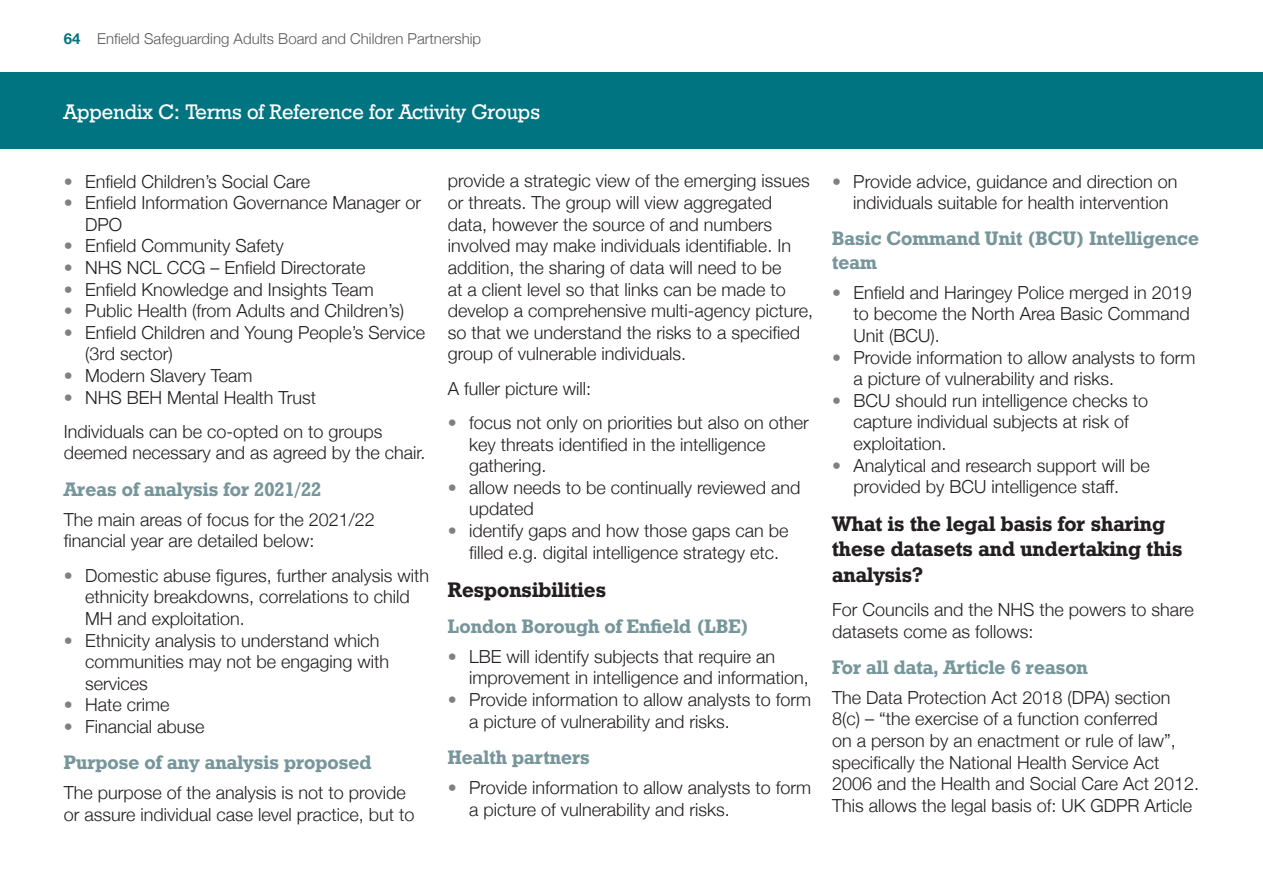
<style>
.page{position:relative;width:1263px;height:893px;background:#fff}
.page>*{position:absolute;margin:0;border:0;box-sizing:border-box;transform-origin:0 0}
.t1{font:21px/25.2px "Geometric Slab 712 BT Bold A";color:#231f20}
.t2{font:21px "Geometric Slab 712 BT Medium A";color:#fff}
.t3{font:19.5px/23.4px "Geometric Slab 712 BT Bold A";color:#77969b}
.t4{font:300 18px/21.6px "Helvetica Neue";color:#231f20}
.t5{font:300 15px "Helvetica Neue";color:#58595b}
.s1{font-weight:700;color:#007481}
.s2{color:#807f83}
</style>
<div class="page">
<div style="left:0;top:72px;width:1263px;height:77px;background:#007481"></div>
<p class="t5" style="left:64px;top:27px;width:419px"><span class="s1">64</span> Enfield Safeguarding Adults Board and Children Partnership</p>
<p class="t2" style="left:64px;top:98px;width:478px">Appendix C: Terms of Reference for Activity Groups</p>
<p class="t4" style="left:64px;top:169px;width:248px"><span class="s2">•</span> Enfield Children’s Social Care</p>
<p class="t4" style="left:85px;top:191px;width:338px;text-indent:-21px"><span class="s2">•</span> Enfield Information Governance Manager or<br>DPO</p>
<p class="t4" style="left:64px;top:234px;width:221px"><span class="s2">•</span> Enfield Community Safety</p>
<p class="t4" style="left:64px;top:255px;width:303px"><span class="s2">•</span> NHS NCL CCG – Enfield Directorate</p>
<p class="t4" style="left:64px;top:277px;width:311px"><span class="s2">•</span> Enfield Knowledge and Insights Team</p>
<p class="t4" style="left:64px;top:299px;width:342px"><span class="s2">•</span> Public Health (from Adults and Children’s)</p>
<p class="t4" style="left:85px;top:320px;width:342px;text-indent:-21px"><span class="s2">•</span> Enfield Children and Young People’s Service (3rd sector)</p>
<p class="t4" style="left:64px;top:363px;width:190px"><span class="s2">•</span> Modern Slavery Team</p>
<p class="t4" style="left:64px;top:379px;width:320px;line-height:34.3px"><span class="s2">•</span> NHS BEH Mental Health Trust<br>Individuals can be co-opted on to groups</p>
<p class="t4" style="left:64px;top:441px;width:363px">deemed necessary and as agreed by the chair.</p>
<p class="t3" style="left:64px;top:477px;width:259px">Areas of analysis for 2021/22</p>
<p class="t4" style="left:64px;top:507px;width:313px">The main areas of focus for the 2021/22 financial year are detailed below:</p>
<p class="t4" style="left:85px;top:563px;width:346px;text-indent:-21px"><span class="s2">•</span> Domestic abuse figures, further analysis with ethnicity breakdowns, correlations to child<br>MH and exploitation.</p>
<p class="t4" style="left:85px;top:628px;width:306px;text-indent:-21px"><span class="s2">•</span> Ethnicity analysis to understand which communities may not be engaging with services</p>
<p class="t4" style="left:64px;top:693px;width:107px"><span class="s2">•</span> Hate crime</p>
<p class="t4" style="left:64px;top:714px;width:142px"><span class="s2">•</span> Financial abuse</p>
<p class="t3" style="left:64px;top:750px;width:309px">Purpose of any analysis proposed</p>
<p class="t4" style="left:64px;top:781px;width:352px">The purpose of the analysis is not to provide or assure individual case level practice, but to</p>
<p class="t4" style="left:448px;top:169px;width:367px">provide a strategic view of the emerging issues or threats. The group will view aggregated data, however the source of and numbers involved may make individuals identifiable. In addition, the sharing of data will need to be<br>at a client level so that links can be made to develop a comprehensive multi-agency picture, so that we understand the risks to a specified group of vulnerable individuals.</p>
<p class="t4" style="left:448px;top:376px;width:145px">A fuller picture will:</p>
<p class="t4" style="left:469px;top:410px;width:341px;text-indent:-21px"><span class="s2">•</span> focus not only on priorities but also on other key threats identified in the intelligence gathering.</p>
<p class="t4" style="left:469px;top:475px;width:333px;text-indent:-21px"><span class="s2">•</span> allow needs to be continually reviewed and updated</p>
<p class="t4" style="left:469px;top:518px;width:321px;text-indent:-21px"><span class="s2">•</span> identify gaps and how those gaps can be filled e.g. digital intelligence strategy etc.</p>
<p class="t1" style="left:448px;top:576px;width:160px">Responsibilities</p>
<p class="t3" style="left:448px;top:614px;width:303px">London Borough of Enfield (LBE)</p>
<p class="t4" style="left:469px;top:644px;width:341px;text-indent:-21px"><span class="s2">•</span> LBE will identify subjects that require an improvement in intelligence and information,</p>
<p class="t4" style="left:469px;top:687px;width:344px;text-indent:-21px"><span class="s2">•</span> Provide information to allow analysts to form a picture of vulnerability and risks.</p>
<p class="t3" style="left:448px;top:745px;width:143px">Health partners</p>
<p class="t4" style="left:469px;top:775px;width:344px;text-indent:-21px"><span class="s2">•</span> Provide information to allow analysts to form a picture of vulnerability and risks.</p>
<p class="t4" style="left:853px;top:169px;width:326px;text-indent:-21px"><span class="s2">•</span> Provide advice, guidance and direction on individuals suitable for health intervention</p>
<p class="t3" style="left:832px;top:226px;width:369px">Basic Command Unit (BCU) Intelligence team</p>
<p class="t4" style="left:853px;top:280px;width:340px;text-align:justify;text-indent:-21px"><span class="s2">•</span> Enfield and Haringey Police merged in 2019 to become the North Area Basic Command Unit (BCU).</p>
<p class="t4" style="left:853px;top:345px;width:344px;text-indent:-21px"><span class="s2">•</span> Provide information to allow analysts to form a picture of vulnerability and risks.</p>
<p class="t4" style="left:853px;top:388px;width:296px;text-indent:-21px"><span class="s2">•</span> BCU should run intelligence checks to capture individual subjects at risk of exploitation.</p>
<p class="t4" style="left:832px;top:453px;width:319px;text-align:center"><span class="s2">•</span> Analytical and research support will be provided by BCU intelligence staff.</p>
<p class="t1" style="left:832px;top:511px;width:352px">What is the legal basis for sharing these datasets and undertaking this analysis?</p>
<p class="t4" style="left:832px;top:597px;width:363px">For Councils and the NHS the powers to share datasets come as follows:</p>
<p class="t3" style="left:832px;top:655px;width:257px">For all data, Article 6 reason</p>
<p class="t4" style="left:832px;top:685px;width:369px">The Data Protection Act 2018 (DPA) section 8(c) – “the exercise of a function conferred<br>on a person by an enactment or rule of law”, specifically the National Health Service Act 2006 and the Health and Social Care Act 2012.<br>This allows the legal basis of: UK GDPR Article</p>
</div>
